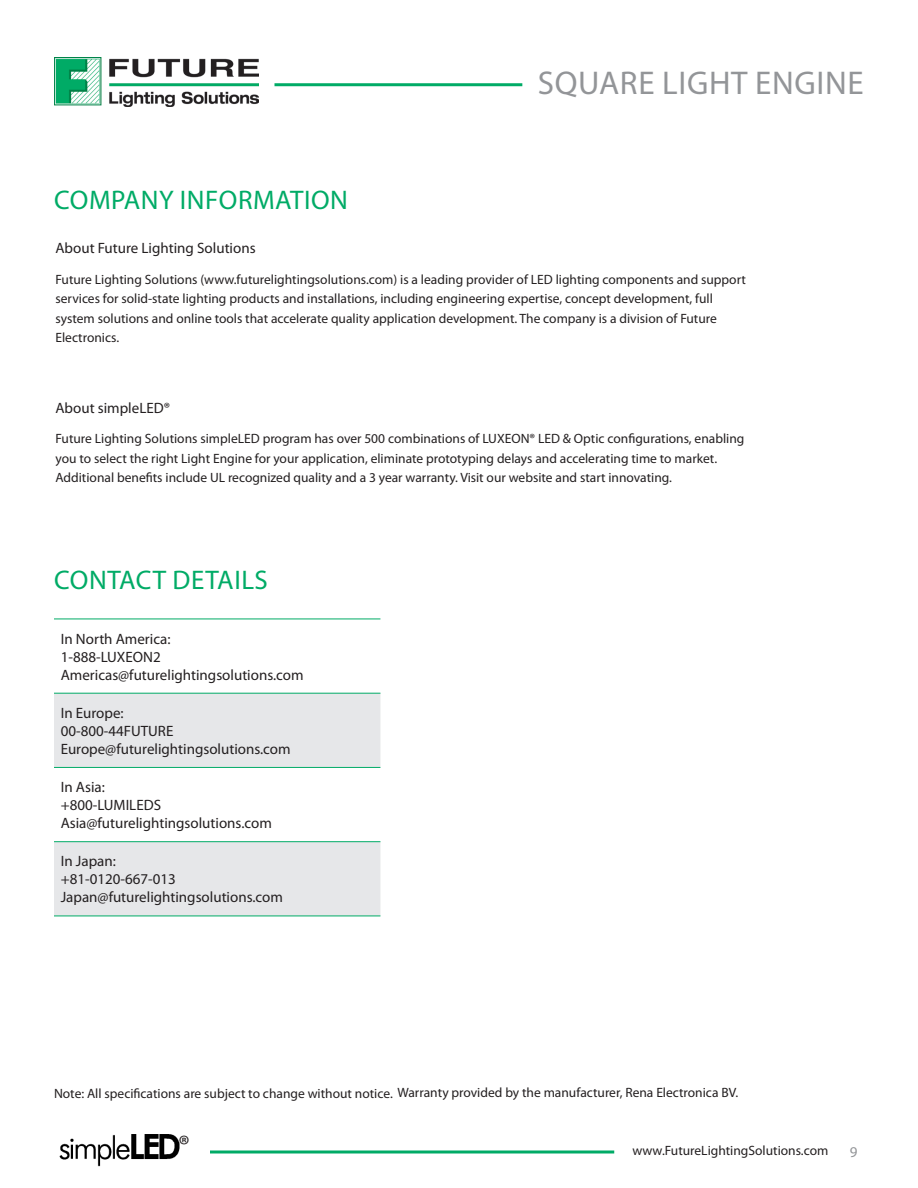
<style>
.page{position:relative;width:918px;height:1188px;background:#fff}
.page>*{position:absolute;margin:0;border:0;box-sizing:border-box;transform-origin:0 0}
.t1{font:33px "Myriad Pro";letter-spacing:.02em;color:#939598}
.Main_Header{font:27px "Myriad Pro";letter-spacing:.02em;color:#00ab66}
.t2{font:27px "Myriad Pro";color:#231f20}
.Body{font:15px/18px "Myriad Pro";color:#231f20}
.t3{font:15px "Myriad Pro";color:#939598}
.Body-2{font:13.5px/19.5px "Myriad Pro";color:#231f20}
</style>
<div class="page">
<svg style="left:210px;top:1150px;width:404px;height:4px;background:#3fbf8c"></svg>
<img style="left:54px;top:57px;width:204px;height:49px">
<img style="left:59px;top:1134px;width:121px;height:33px">
<hr style="left:274px;top:83px;width:248px;height:3px;background:#00ab66">
<div style="left:54px;top:694px;width:326px;height:222px;background:#e6e7e9"></div>
<div style="left:54px;top:767px;width:326px;height:75px;background:#fff"></div>
<hr style="left:54px;top:619px;width:326px;height:1px;background:#00ab66">
<hr style="left:54px;top:693px;width:326px;height:1px;background:#00ab66">
<hr style="left:54px;top:767px;width:326px;height:1px;background:#00ab66">
<hr style="left:54px;top:841px;width:326px;height:1px;background:#00ab66">
<hr style="left:54px;top:916px;width:326px;height:1px;background:#00ab66">
<p class="Main_Header" style="left:54px;top:184px;width:35px">Comp</p>
<p class="Main_Header" style="left:124px;top:184px;width:221px">any IN FORMATION</p>
<h1 class="t1" style="left:538px;top:63px;width:327px">square light engine</h1>
<p class="Body" style="left:56px;top:238px;width:202px">About Future Lighting Solutions</p>
<p class="Body-2" style="left:56px;top:269px;width:692px">Future Lighting Solutions (www.futurelightingsolutions.com) is a leading provider of LED lighting components and support services for solid-state lighting products and installations, including engineering expertise, concept development, full system solutions and online tools that accelerate quality application development. The company is a division of Future Electronics.</p>
<p class="Body" style="left:56px;top:398px;width:116px">About simpleLED®</p>
<p class="Body-2" style="left:56px;top:429px;width:690px">Future Lighting Solutions simpleLED program has over 500 combinations of LUXEON® LED &amp; Optic configurations, enabling you to select the right Light Engine for your application, eliminate prototyping delays and accelerating time to market.<br>Additional benefits include UL recognized quality and a 3 year warranty. Visit our website and start innovating.</p>
<p class="Main_Header" style="left:54px;top:563px;width:215px">Contact details</p>
<p class="Body" style="left:61px;top:629px;width:244px">I n North America:<br>1-888-LUXEON2<br>Americas@futurelightingsolutions.com</p>
<p class="Body" style="left:61px;top:704px;width:231px">I n Europe:<br>00-800-44FUTURE<br>Europe@futurelightingsolutions.com</p>
<p class="Body" style="left:61px;top:778px;width:213px">I n Asia:<br>+800-LU MILE DS<br>Asia@futurelightingsolutions.com</p>
<p class="Body" style="left:61px;top:852px;width:224px">In Japan:<br>+81-0120-667-013<br>Japan@futurelightingsolutions.com</p>
<p class="Body-2" style="left:54px;top:1083px;width:686px">Note: All specifications are subject to change without notice. Warranty provided by the manufacturer, Rena Electronica BV.</p>
<h2 class="t2" style="left:178px;top:1129px;width:13px">®</h2>
<p class="Body-2" style="left:632px;top:1140px;width:198px">www.FutureLightingSolutions.com</p>
<p class="t3" style="left:850px;top:1143px;width:9px">9</p>
</div>
